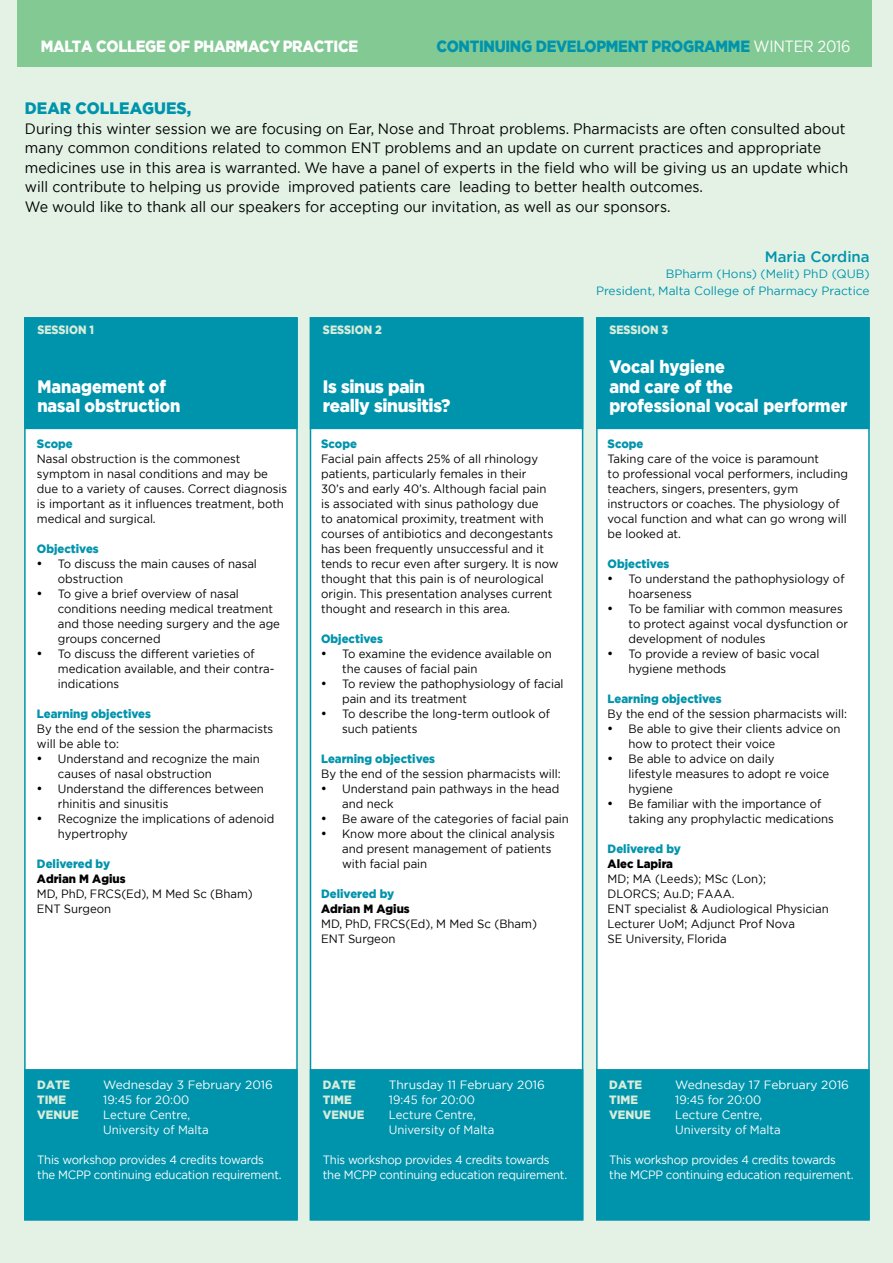
<style>
.page{position:relative;width:893px;height:1263px;background:#e4f2e5}
.page>*{position:absolute;margin:0;border:0;box-sizing:border-box;transform-origin:0 0}
.t1{font:900 18px/19.5px "Gotham";color:#fff;scale:.9 1}
.t2{font:900 18px/19.5px "Gotham";letter-spacing:-.02em;color:#fff;scale:.95 1}
.t3{font:900 16.5px "Gotham";color:#0094ac;scale:.95 1}
.t4{font:900 16.2px "Gotham";letter-spacing:-.02em;color:#0094ac;scale:.9 1}
.t5{font:900 16.2px "Gotham";letter-spacing:-.02em;color:#fff;scale:.9 1}
.t6{font:15px/19.5px "Gotham";color:#000;scale:.95 1}
.t7{font:500 15px "Gotham";color:#0094ac}
.t8{font:12px/15px "Gotham";color:#000;scale:.95 1}
.t9{font:12px/15px "Gotham";letter-spacing:-.02em;color:#fff;scale:.95 1}
.t10{font:900 12px "Gotham";color:#0094ac;scale:.95 1}
.t11{font:12px/15px "Gotham";color:#fff;scale:.95 1}
.t12{font:12px "Gotham";color:#fff}
.t13{font:12px/16.5px "Gotham";color:#0094ac;text-align:right}
.t14{font:900 12px "Gotham";color:#d8ecda;scale:.95 1}
.t15{font:900 12px "Gotham";color:#000;scale:.95 1}
.t16{font:900 12px "Gotham";color:#d8ecda;scale:.9 1}
.s1{font-weight:400;color:#fff}
</style>
<div class="page">
<div style="left:17px;top:0;width:855px;height:67px;background:#83c994"></div>
<div style="left:24px;top:317px;width:274px;height:903px;background:#fff;border:2px solid #0094ac"></div>
<div style="left:24px;top:317px;width:274px;height:112px;background:#0094ac"></div>
<div style="left:24px;top:1069px;width:274px;height:151px;background:#0094ac;border:2px solid #0094ac"></div>
<div style="left:310px;top:317px;width:273px;height:903px;background:#fff;border:2px solid #0094ac"></div>
<div style="left:310px;top:317px;width:273px;height:112px;background:#0094ac"></div>
<div style="left:310px;top:1069px;width:273px;height:151px;background:#0094ac;border:2px solid #0094ac"></div>
<div style="left:596px;top:317px;width:274px;height:903px;background:#fff;border:2px solid #0094ac"></div>
<div style="left:596px;top:317px;width:274px;height:112px;background:#0094ac"></div>
<div style="left:596px;top:1069px;width:274px;height:151px;background:#0094ac;border:2px solid #0094ac"></div>
<h3 class="t5" style="left:41px;top:35px;width:354px">MALTA COLLEGE OF PHARMACY PRACTICE</h3>
<h3 class="t4" style="left:436px;top:35px;width:462px">CONTINUING DEVELOPMENT PROGRAMME <span class="s1">Wint er 2016</span></h3>
<h2 class="t3" style="left:25px;top:97px;width:26px">Dear</h2>
<h2 class="t3" style="left:75px;top:97px;width:25px">Colleagues</h2>
<h2 class="t3" style="left:187px;top:97px;width:6px">,</h2>
<p class="t6" style="left:25px;top:118px;width:868px">During this winter session we are focusing on Ear, Nose and Throat problems. Pharmacists are often consulted about many common conditions related to common ENT problems and an update on current practices and appropriate medicines use in this area is warranted. We have a panel of experts in the field who will be giving us an update which will contribute to helping us provide improved patients care leading to better health outcomes.<br>We would like to thank all our speakers for accepting our invitation, as well as our sponsors.</p>
<p class="t16" style="left:37px;top:322px;width:17px">Session</p>
<p class="t16" style="left:90px;top:322px;width:7px">1</p>
<h1 class="t1" style="left:37px;top:376px;width:161px">Management of nasal obstruction</h1>
<p class="t10" style="left:37px;top:435px;width:39px">Scope</p>
<p class="t8" style="left:37px;top:450px;width:265px">Nasal obstruction is the commonest symptom in nasal conditions and may be due to a variety of causes. Correct diagnosis is important as it influences treatment, both medical and surgical.</p>
<p class="t10" style="left:37px;top:540px;width:67px">Objectives</p>
<p class="t8" style="left:58px;top:555px;width:211px;text-indent:-21px">• To discuss the main causes of nasal obstruction</p>
<p class="t8" style="left:58px;top:585px;width:235px;text-indent:-21px">• To give a brief overview of nasal conditions needing medical treatment and those needing surgery and the age groups concerned</p>
<p class="t8" style="left:58px;top:645px;width:229px;text-indent:-21px">• To discuss the different varieties of medication available, and their contra&shy;indications</p>
<p class="t10" style="left:37px;top:705px;width:122px">Learning objectives</p>
<p class="t8" style="left:37px;top:720px;width:250px">By the end of the session the pharmacists will be able to:</p>
<p class="t8" style="left:58px;top:750px;width:214px;text-indent:-21px">• Understand and recognize the main causes of nasal obstruction</p>
<p class="t8" style="left:58px;top:780px;width:218px;text-indent:-21px">• Understand the differences between rhinitis and sinusitis</p>
<p class="t8" style="left:58px;top:810px;width:229px;text-indent:-21px">• Recognize the implications of adenoid hypertrophy</p>
<p class="t10" style="left:37px;top:855px;width:79px">Delivered by</p>
<p class="t15" style="left:37px;top:870px;width:95px">Adrian M Agius</p>
<p class="t8" style="left:37px;top:885px;width:229px">MD, PhD, FRCS(Ed), M Med Sc (Bham)<br>ENT Surgeon</p>
<p class="t16" style="left:323px;top:322px;width:17px">Session</p>
<p class="t16" style="left:375px;top:322px;width:9px">2</p>
<h1 class="t2" style="left:323px;top:376px;width:136px">Is sinus pain really sinusitis?</h1>
<p class="t10" style="left:321px;top:435px;width:39px">Scope</p>
<p class="t8" style="left:321px;top:450px;width:252px">Facial pain affects 25% of all rhinology patients, particularly females in their<br>30’s and early 40’s. Although facial pain<br>is associated with sinus pathology due<br>to anatomical proximity, treatment with courses of antibiotics and decongestants has been frequently unsuccessful and it tends to recur even after surgery. It is now thought that this pain is of neurological origin. This presentation analyses current thought and research in this area.</p>
<p class="t10" style="left:321px;top:630px;width:67px">Objectives</p>
<p class="t8" style="left:342px;top:645px;width:222px;text-indent:-21px">• To examine the evidence available on the causes of facial pain</p>
<p class="t8" style="left:342px;top:675px;width:235px;text-indent:-21px">• To review the pathophysiology of facial pain and its treatment</p>
<p class="t8" style="left:342px;top:705px;width:220px;text-indent:-21px">• To describe the long-term outlook of such patients</p>
<p class="t10" style="left:321px;top:750px;width:122px">Learning objectives</p>
<p class="t8" style="left:321px;top:765px;width:254px">By the end of the session pharmacists will:</p>
<p class="t8" style="left:342px;top:780px;width:230px;text-indent:-21px">• Understand pain pathways in the head and neck</p>
<p class="t8" style="left:321px;top:810px;width:262px">• Be aware of the categories of facial pain</p>
<p class="t8" style="left:342px;top:825px;width:225px;text-indent:-21px">• Know more about the clinical analysis and present management of patients with facial pain</p>
<p class="t10" style="left:321px;top:885px;width:79px">Delivered by</p>
<p class="t15" style="left:321px;top:900px;width:95px">Adrian M Agius</p>
<p class="t8" style="left:321px;top:915px;width:229px">MD, PhD, FRCS(Ed), M Med Sc (Bham)<br>ENT Surgeon</p>
<p class="t7" style="left:765px;top:246px;width:106px">Maria Cordina</p>
<p class="t13" style="left:596px;top:265px;width:275px">BPharm (Hons) (Melit) PhD (QUB)<br>President, Malta College of Pharmacy Practice</p>
<p class="t16" style="left:609px;top:322px;width:17px">Session</p>
<p class="t16" style="left:661px;top:322px;width:9px">3</p>
<h1 class="t1" style="left:609px;top:357px;width:266px">Vocal hygiene<br>and care of the<br>professional vocal performer</h1>
<p class="t10" style="left:608px;top:435px;width:39px">Scope</p>
<p class="t8" style="left:608px;top:450px;width:255px">Taking care of the voice is paramount<br>to professional vocal performers, including teachers, singers, presenters, gym instructors or coaches. The physiology of vocal function and what can go wrong will be looked at.</p>
<p class="t10" style="left:608px;top:555px;width:67px">Objectives</p>
<p class="t8" style="left:629px;top:570px;width:229px;text-indent:-21px">• To understand the pathophysiology of hoarseness</p>
<p class="t8" style="left:629px;top:600px;width:232px;text-indent:-21px">• To be familiar with common measures to protect against vocal dysfunction or development of nodules</p>
<p class="t8" style="left:629px;top:645px;width:202px;text-indent:-21px">• To provide a review of basic vocal hygiene methods</p>
<p class="t10" style="left:608px;top:690px;width:122px">Learning objectives</p>
<p class="t8" style="left:608px;top:705px;width:254px">By the end of the session pharmacists will:</p>
<p class="t8" style="left:629px;top:720px;width:224px;text-indent:-21px">• Be able to give their clients advice on how to protect their voice</p>
<p class="t8" style="left:629px;top:750px;width:213px;text-indent:-21px">• Be able to advice on daily<br>lifestyle measures to adopt re voice hygiene</p>
<p class="t8" style="left:629px;top:795px;width:218px;text-indent:-21px">• Be familiar with the importance of taking any prophylactic medications</p>
<p class="t10" style="left:608px;top:840px;width:79px">Delivered by</p>
<p class="t15" style="left:608px;top:855px;width:70px">Alec Lapira</p>
<p class="t8" style="left:608px;top:870px;width:234px">MD; MA (Leeds); MSc (Lon);<br>DLORCS; Au.D; FAAA.<br>ENT specialist &amp; Audiological Physician<br>Lecturer UoM; Adjunct Prof N ova<br>SE University, Florida</p>
<p class="t14" style="left:37px;top:1076px;width:19px">Date</p>
<p class="t12" style="left:103px;top:1077px;width:171px">Wednesday 3 February 2016</p>
<p class="t14" style="left:37px;top:1091px;width:16px">Time</p>
<p class="t11" style="left:103px;top:1091px;width:92px">19:45 for 20:00</p>
<p class="t14" style="left:37px;top:1106px;width:19px">Venue</p>
<p class="t11" style="left:103px;top:1106px;width:112px">Lecture Centre,<br>University of Malta</p>
<p class="t9" style="left:37px;top:1151px;width:259px">This workshop provides 4 credits towards the MCPP continuing education requirement.</p>
<p class="t14" style="left:323px;top:1076px;width:19px">Date</p>
<p class="t12" style="left:389px;top:1077px;width:158px">Thrusday 11 February 2016</p>
<p class="t14" style="left:323px;top:1091px;width:16px">Time</p>
<p class="t11" style="left:389px;top:1091px;width:92px">19:45 for 20:00</p>
<p class="t14" style="left:323px;top:1106px;width:19px">Venue</p>
<p class="t11" style="left:389px;top:1106px;width:112px">Lecture Centre,<br>University of Malta</p>
<p class="t9" style="left:323px;top:1151px;width:259px">This workshop provides 4 credits towards the MCPP continuing education requirement.</p>
<p class="t14" style="left:609px;top:1076px;width:19px">Date</p>
<p class="t12" style="left:675px;top:1077px;width:175px">Wednesday 17 February 2016</p>
<p class="t14" style="left:609px;top:1091px;width:16px">Time</p>
<p class="t11" style="left:675px;top:1091px;width:92px">19:45 for 20:00</p>
<p class="t14" style="left:609px;top:1106px;width:19px">Venue</p>
<p class="t11" style="left:675px;top:1106px;width:112px">Lecture Centre,<br>University of Malta</p>
<p class="t9" style="left:609px;top:1151px;width:259px">This workshop provides 4 credits towards the MCPP continuing education requirement.</p>
</div>
